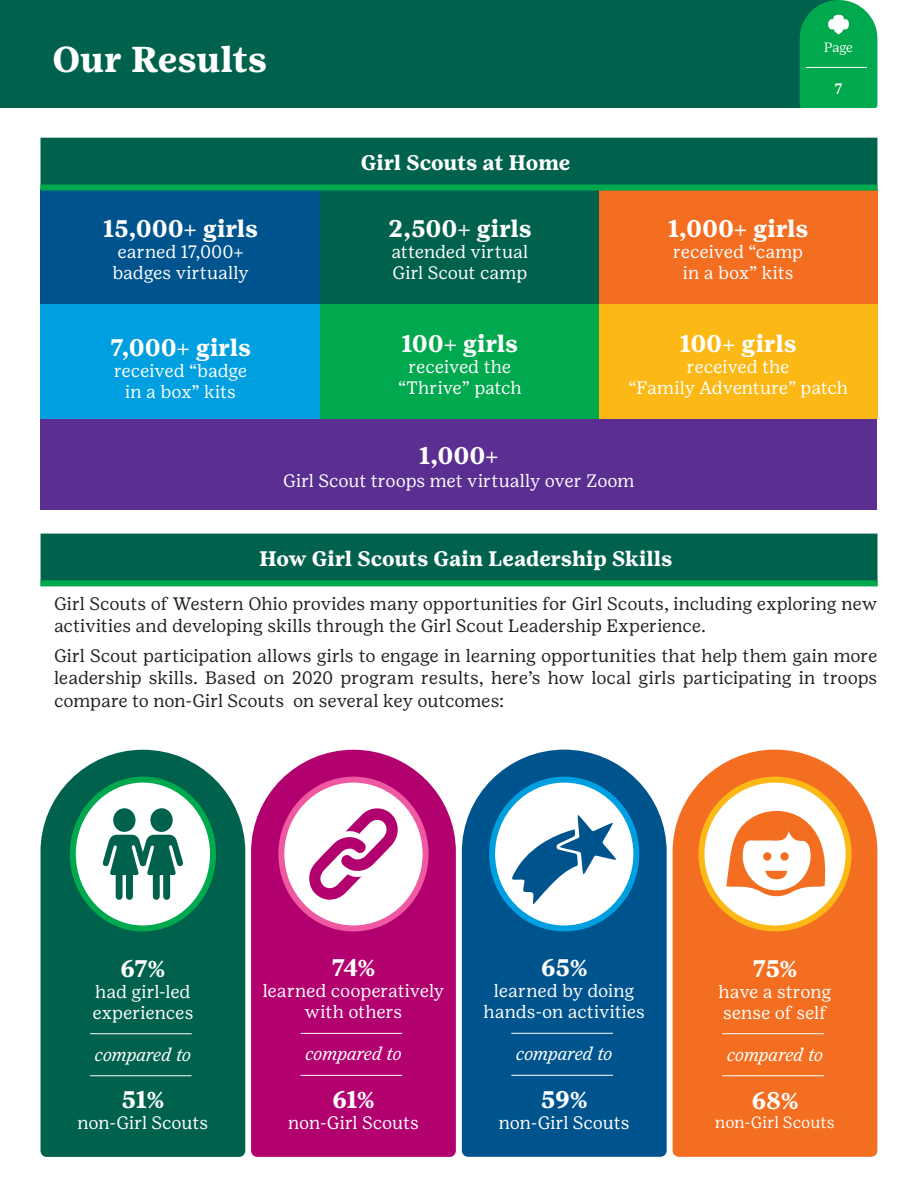
<style>
.page{position:relative;width:918px;height:1188px;background:#fff}
.page>*{position:absolute;margin:0;border:0;box-sizing:border-box;transform-origin:0 0}
.t1{font:700 36px "Girl Scout Text";letter-spacing:-.005em;color:#fff}
.t2{font:700 24px "Girl Scout Text";letter-spacing:-.005em;color:#fff}
.t3{font:700 21px "Girl Scout Text";letter-spacing:-.01em;color:#fff}
.t4{font:18px/22.5px "Girl Scout Text";letter-spacing:-.01em;color:#231f20}
.t5{font:18px/21px "Girl Scout Text";letter-spacing:-.005em;color:#fff;text-align:center}
.t6{font:italic 18px "Girl Scout Text";letter-spacing:-.02em;color:#fff}
.t7{font:16.35px "Girl Scout Text";letter-spacing:-.005em;color:#fff}
.t8{font:500 15px "Girl Scout Text";color:#fff}
.t9{font:300 13.5px "Girl Scout Display";color:#fff}
</style>
<div class="page">
<div style="left:40px;top:189px;width:281px;height:116px;background:#00548e"></div>
<div style="left:321px;top:189px;width:278px;height:116px;background:#00624c"></div>
<div style="left:599px;top:189px;width:278px;height:116px;background:#f36e21"></div>
<div style="left:40px;top:305px;width:281px;height:114px;background:#009fdf"></div>
<div style="left:321px;top:305px;width:278px;height:114px;background:#00a84e"></div>
<div style="left:599px;top:305px;width:278px;height:114px;background:#fcb814"></div>
<div style="left:40px;top:419px;width:837px;height:91px;background:#5b2e91"></div>
<div style="left:0;top:0;width:839px;height:108px;background:#00624c"></div>
<svg style="left:40px;top:750px;width:205px;height:407px;background:#126e58"></svg>
<svg style="left:251px;top:750px;width:205px;height:407px;background:#b81379"></svg>
<svg style="left:462px;top:750px;width:205px;height:407px;background:#126197"></svg>
<svg style="left:673px;top:750px;width:204px;height:407px;background:#f37830"></svg>
<div style="left:40px;top:138px;width:837px;height:52px;background:#00624c"></div>
<div style="left:40px;top:185px;width:837px;height:6px;background:#00a84e"></div>
<div style="left:41px;top:534px;width:836px;height:52px;background:#00624c"></div>
<div style="left:41px;top:580px;width:836px;height:6px;background:#00a84e"></div>
<hr style="left:90px;top:1033px;width:102px;height:1px;background:#fff">
<hr style="left:90px;top:1075px;width:102px;height:1px;background:#fff">
<div style="left:73px;top:780px;width:140px;height:148px;background:#fff;border-radius:50%"></div>
<div style="left:70px;top:777px;width:146px;height:154px;border:6px solid #00a94e;border-radius:50%"></div>
<div style="left:113px;top:808px;width:23px;height:24px;background:#00624c;border-radius:50%"></div>
<svg style="left:102px;top:835px;width:81px;height:65px"></svg>
<div style="left:150px;top:808px;width:23px;height:24px;background:#00624c;border-radius:50%"></div>
<div style="left:281px;top:780px;width:145px;height:148px;background:#fff;border-radius:50%"></div>
<div style="left:278px;top:777px;width:151px;height:154px;border:6px solid #ef59a1;border-radius:50%"></div>
<svg style="left:309px;top:808px;width:89px;height:92px"></svg>
<div style="left:492px;top:780px;width:144px;height:148px;background:#fff;border-radius:50%"></div>
<div style="left:489px;top:777px;width:150px;height:154px;border:6px solid #009fdf;border-radius:50%"></div>
<svg style="left:511px;top:815px;width:105px;height:89px"></svg>
<div style="left:701px;top:780px;width:148px;height:148px;background:#fff;border-radius:50%"></div>
<div style="left:698px;top:777px;width:154px;height:154px;border:6px solid #fcb814;border-radius:50%"></div>
<svg style="left:726px;top:811px;width:100px;height:86px"></svg>
<div style="left:780px;top:852px;width:9px;height:9px;background:#f36e21;border-radius:50%"></div>
<div style="left:763px;top:852px;width:8px;height:9px;background:#f36e21;border-radius:50%"></div>
<hr style="left:301px;top:1033px;width:101px;height:1px;background:#fff">
<hr style="left:300px;top:1075px;width:102px;height:1px;background:#fff">
<hr style="left:511px;top:1033px;width:102px;height:1px;background:#fff">
<hr style="left:511px;top:1075px;width:102px;height:1px;background:#fff">
<hr style="left:722px;top:1033px;width:102px;height:1px;background:#fff">
<hr style="left:722px;top:1075px;width:102px;height:1px;background:#fff">
<svg style="left:800px;top:0;width:77px;height:108px;background:#13ab5b"></svg>
<h1 class="t1" style="left:52px;top:38px;width:216px">Our Results</h1>
<p class="t9" style="left:824px;top:40px;width:30px">Page</p>
<p class="t8" style="left:834px;top:81px;width:10px">7</p>
<h2 class="t2" style="left:103px;top:215px;width:156px">15,000+ girls</h2>
<p class="t5" style="left:113px;top:241px;width:138px;text-align:left">earned 17,000+ badges virtually</p>
<h2 class="t2" style="left:110px;top:333px;width:142px">7,000+ girls</h2>
<p class="t5" style="left:114px;top:360px;width:135px">received “badge in a box” kits</p>
<p class="t3" style="left:361px;top:150px;width:211px">Girl Scouts at Home</p>
<h2 class="t2" style="left:388px;top:215px;width:145px">2,500+ girls</h2>
<p class="t5" style="left:392px;top:241px;width:138px;text-align:left">attended virtual<br>Girl Scout camp</p>
<h2 class="t2" style="left:402px;top:330px;width:118px">100+ girls</h2>
<p class="t5" style="left:398px;top:356px;width:125px">received the “Thrive” patch</p>
<h2 class="t2" style="left:668px;top:215px;width:142px">1,000+ girls</h2>
<p class="t5" style="left:673px;top:241px;width:131px">received “camp in a box” kits</p>
<h2 class="t2" style="left:680px;top:330px;width:118px">100+ girls</h2>
<p class="t5" style="left:628px;top:356px;width:221px">received the<br>“Family Adventure” patch</p>
<h2 class="t2" style="left:419px;top:442px;width:81px">1,000+</h2>
<p class="t5" style="left:283px;top:470px;width:353px">Girl Scout troops met virtually over Zoom</p>
<p class="t3" style="left:259px;top:546px;width:415px">How Girl Scouts Gain Leadership Skills</p>
<p class="t4" style="left:54px;top:592px;width:825px">Girl Scouts of Western Ohio provides many opportunities for Girl Scouts, including exploring new activities and developing skills through the Girl Scout Leadership Experience.</p>
<p class="t4" style="left:54px;top:644px;width:825px;text-align:justify">Girl Scout participation allows girls to engage in learning opportunities that help them gain more leadership skills. Based on 2020 program results, here’s how local girls participating in troops compare to non-Girl Scouts on several key outcomes:</p>
<h2 class="t2" style="left:120px;top:954px;width:47px">67%</h2>
<p class="t5" style="left:92px;top:981px;width:103px;text-align:left">had girl-led experiences</p>
<p class="t6" style="left:95px;top:1044px;width:97px">compared to</p>
<h2 class="t2" style="left:122px;top:1086px;width:44px">51%</h2>
<p class="t5" style="left:78px;top:1112px;width:132px">non-Girl Scouts</p>
<h2 class="t2" style="left:331px;top:954px;width:45px">74%</h2>
<p class="t5" style="left:263px;top:981px;width:183px">learned cooperatively with others</p>
<p class="t6" style="left:306px;top:1044px;width:97px">compared to</p>
<h2 class="t2" style="left:332px;top:1086px;width:44px">61%</h2>
<p class="t5" style="left:288px;top:1113px;width:132px">non-Girl Scouts</p>
<h2 class="t2" style="left:541px;top:954px;width:49px">65%</h2>
<p class="t5" style="left:483px;top:981px;width:163px">learned by doing hands-on activities</p>
<p class="t6" style="left:516px;top:1044px;width:97px">compared to</p>
<h2 class="t2" style="left:541px;top:1086px;width:48px">59%</h2>
<p class="t5" style="left:499px;top:1113px;width:132px">non-Girl Scouts</p>
<h2 class="t2" style="left:752px;top:954px;width:47px">75%</h2>
<p class="t5" style="left:719px;top:981px;width:114px;text-align:left">have a strong sense of self</p>
<p class="t6" style="left:727px;top:1044px;width:97px">compared to</p>
<h2 class="t2" style="left:751px;top:1086px;width:49px">68%</h2>
<p class="t7" style="left:715px;top:1113px;width:121px">non-Girl Scouts</p>
</div>
